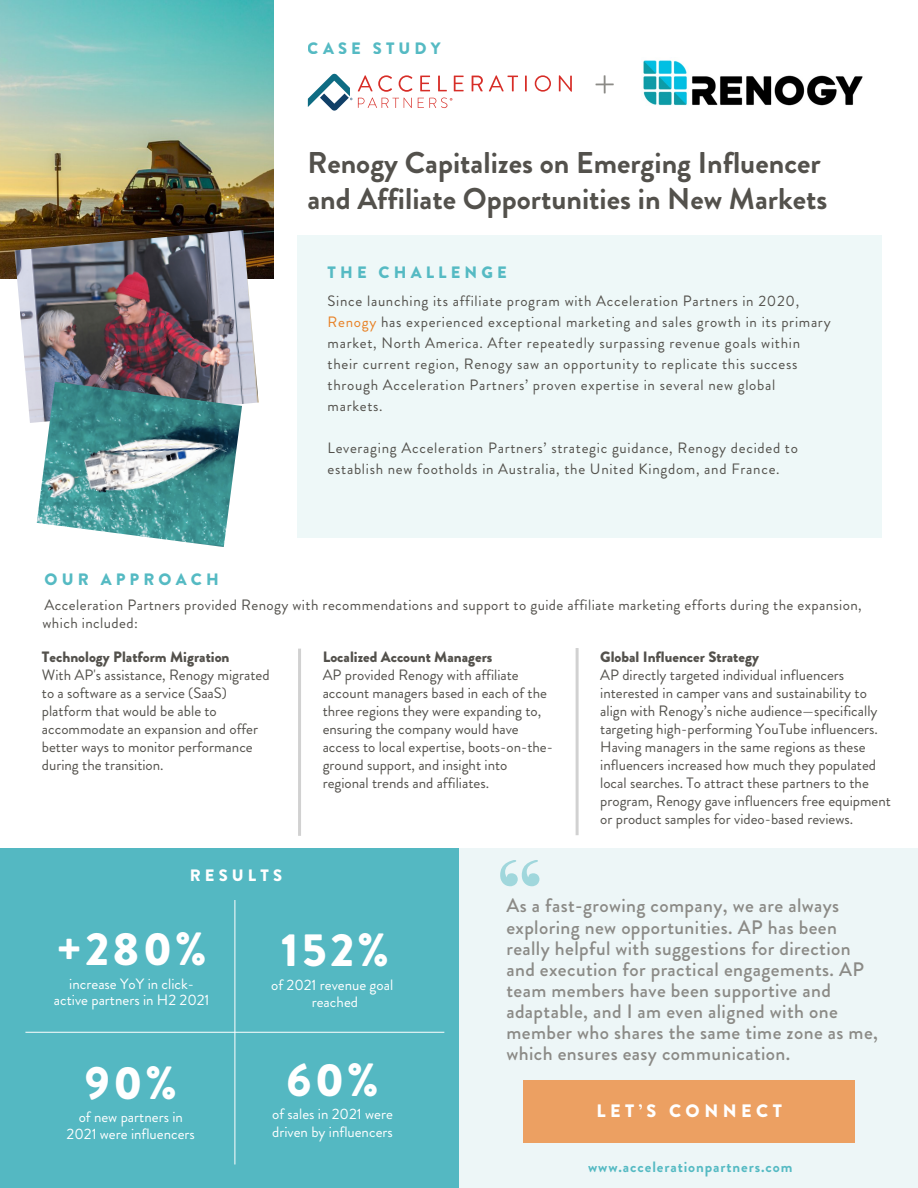
<style>
.page{position:relative;width:918px;height:1188px;background:#fff}
.page>*{position:absolute;margin:0;border:0;box-sizing:border-box;transform-origin:0 0}
.t1{font:900 46.5px "Brandon Grotesque";letter-spacing:.08em;color:#fff}
.t2{font:700 30px/36px "Brandon Grotesque";color:#53514c}
.t3{font:500 19.5px/21.1px "Brandon Grotesque";letter-spacing:.02em;color:#8b8a86}
.t4{font:900 18px "Brandon Grotesque";letter-spacing:.25em;color:#fff}
.t5{font:900 16.5px "Brandon Grotesque";letter-spacing:.25em;color:#55bac3}
.t6{font:900 16.5px "Brandon Grotesque";letter-spacing:.25em;color:#fff}
.t7{font:15px/18px "Brandon Grotesque";color:#53514c}
.t8{font:15px/21px "Brandon Grotesque";letter-spacing:.045em;color:#53514c}
.t9{font:15px/17.2px "Brandon Grotesque";color:#fff;text-align:center}
.t10{font:15px/18px "Brandon Grotesque";letter-spacing:.025em;color:#53514c}
.t11{font:900 15px "Brandon Grotesque";color:#53514c}
.t12{font:700 15px "Brandon Grotesque";letter-spacing:.06em;color:#55bac3}
.s1{color:#e88125}
</style>
<div class="page">
<div style="left:459px;top:849px;width:459px;height:339px;background:#edf6f7"></div>
<svg style="left:500px;top:860px;width:39px;height:26px"></svg>
<div style="left:0;top:849px;width:459px;height:339px;background:#54b8c2"></div>
<div style="left:523px;top:1080px;width:332px;height:63px;background:#eca062"></div>
<div style="left:297px;top:235px;width:584px;height:303px;background:#eef8f8"></div>
<svg style="left:596px;top:75px;width:18px;height:18px"></svg>
<svg style="left:420px;top:76px;width:10px;height:15px"></svg>
<svg style="left:438px;top:76px;width:9px;height:15px"></svg>
<svg style="left:454px;top:76px;width:10px;height:15px"></svg>
<svg style="left:472px;top:76px;width:11px;height:15px"></svg>
<svg style="left:489px;top:75px;width:29px;height:16px"></svg>
<svg style="left:525px;top:76px;width:2px;height:15px"></svg>
<svg style="left:535px;top:75px;width:16px;height:17px"></svg>
<svg style="left:559px;top:75px;width:13px;height:17px"></svg>
<svg style="left:358px;top:75px;width:54px;height:33px"></svg>
<svg style="left:418px;top:98px;width:34px;height:10px"></svg>
<svg style="left:308px;top:74px;width:44px;height:37px"></svg>
<img style="left:0;top:0;width:273px;height:279px">
<img style="left:15px;top:230px;width:244px;height:193px">
<img style="left:37px;top:382px;width:205px;height:165px">
<hr style="left:235px;top:900px;width:1px;height:264px;background:#fff">
<hr style="left:25px;top:1032px;width:419px;height:1px;background:#fff">
<img style="left:643px;top:60px;width:220px;height:46px">
<svg style="left:298px;top:649px;width:3px;height:187px"></svg>
<svg style="left:575px;top:648px;width:4px;height:187px"></svg>
<p class="t5" style="left:308px;top:36px;width:134px">CASE STUDY</p>
<h2 class="t2" style="left:307px;top:145px;width:521px">Renogy Capitalizes on Emerging Influencer and Affiliate Opportunities in New Markets</h2>
<p class="t5" style="left:328px;top:260px;width:181px">THE CHALLENGE</p>
<p class="t8" style="left:328px;top:290px;width:505px">Since launching its affiliate program with Acceleration Partners in 2020, <span class="s1">Renogy</span> has experienced exceptional marketing and sales growth in its primary market, North America. After repeatedly surpassing revenue goals within their current region, Renogy saw an opportunity to replicate this success through Acceleration Partners’ proven expertise in several new global markets.</p>
<p class="t8" style="left:328px;top:437px;width:472px">Leveraging Acceleration Partners’ strategic guidance, Renogy decided to establish new footholds in Australia, the United Kingdom, and France.</p>
<p class="t5" style="left:45px;top:567px;width:176px">OUR APPROACH</p>
<p class="t10" style="left:43px;top:596px;width:821px">Acceleration Partners provided Renogy with recommendations and support to guide affiliate marketing efforts during the expansion, which included:</p>
<p class="t11" style="left:42px;top:647px;width:189px">Technology Platform Migration</p>
<p class="t7" style="left:42px;top:666px;width:229px">With AP's assistance, Renogy migrated to a software as a service (SaaS) platform that would be able to accommodate an expansion and offer better ways to monitor performance during the transition.</p>
<p class="t11" style="left:600px;top:647px;width:160px">Global Influencer Strategy</p>
<p class="t7" style="left:600px;top:666px;width:292px">AP directly targeted individual influencers interested in camper vans and sustainability to align with Renogy’s niche audience—specifically targeting high-performing YouTube influencers.<br>Having managers in the same regions as these influencers increased how much they populated local searches. To attract these partners to the program, Renogy gave influencers free equipment or product samples for video-based reviews.</p>
<p class="t11" style="left:323px;top:647px;width:171px">Localized Account Managers</p>
<p class="t7" style="left:323px;top:666px;width:232px">AP provided Renogy with affiliate account managers based in each of the three regions they were expanding to, ensuring the company would have access to local expertise, boots-on-the&shy;ground support, and insight into regional trends and affiliates.</p>
<p class="t6" style="left:190px;top:864px;width:94px">RESULTS</p>
<h1 class="t1" style="left:57px;top:916px;width:151px">+280%</h1>
<p class="t9" style="left:54px;top:976px;width:157px;line-height:16.2px">increase YoY in click&shy;active partners in H2 2021</p>
<h1 class="t1" style="left:85px;top:1050px;width:94px">90%</h1>
<p class="t9" style="left:67px;top:1108px;width:130px">of new partners in<br>2021 were influencers</p>
<h1 class="t1" style="left:281px;top:917px;width:109px">152%</h1>
<p class="t9" style="left:271px;top:977px;width:124px;line-height:16.8px">of 2021 revenue goal reached</p>
<h1 class="t1" style="left:287px;top:1047px;width:94px">60%</h1>
<p class="t9" style="left:272px;top:1106px;width:122px;text-align:left">of sales in 2021 were driven by influencers</p>
<p class="t3" style="left:506px;top:896px;width:373px">As a fast-growing company, we are always exploring new opportunities. AP has been really helpful with suggestions for direction and execution for practical engagements. AP team members have been supportive and adaptable, and I am even aligned with one member who shares the same time zone as me, which ensures easy communication.</p>
<p class="t4" style="left:596px;top:1098px;width:187px">LET’S CONNECT</p>
<p class="t12" style="left:588px;top:1156px;width:206px">www.accelerationpartners.com</p>
</div>
